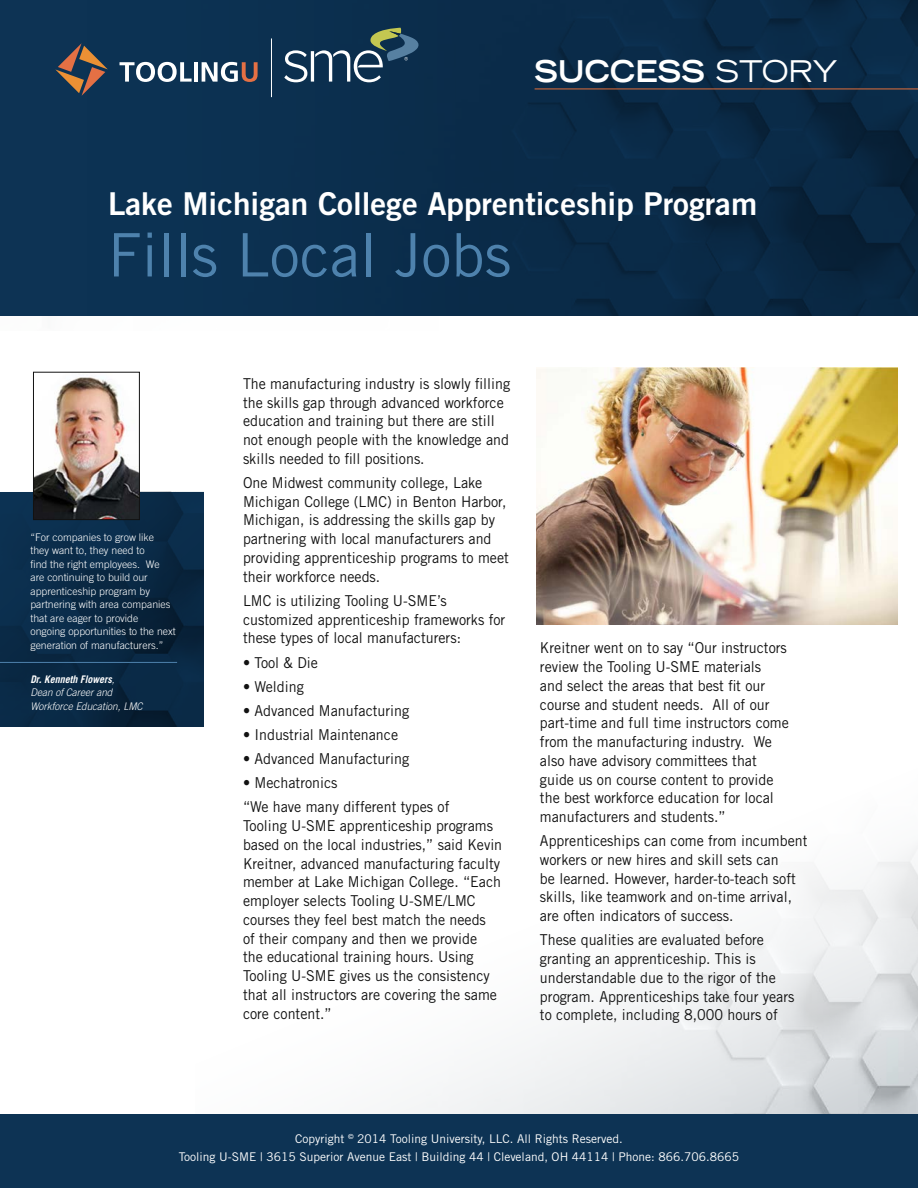
<style>
.page{position:relative;width:918px;height:1188px;background:#fff}
.page>*{position:absolute;margin:0;border:0;box-sizing:border-box;transform-origin:0 0}
.t1{font:60px "Trade Gothic LT Std";color:#4e82ad}
.t2{font:31.5px "Trade Gothic LT Std Bd 2";color:#fff}
.t3{font:700 expanded 30px "Trade Gothic LT Std";color:#fff;scale:.95 1}
.t4{font:15px/18.8px "Trade Gothic LT Std";color:#121212;scale:.95 1}
.t5{font:12px/18px "Trade Gothic LT Std";color:#fff;text-align:center}
.t6{font:300 10.5px/13.5px "Trade Gothic LT Std";color:#fff}
.t7{font:italic 300 10.5px/13.5px "Trade Gothic LT Std";color:#fff;scale:.95 1}
.s1{font-weight:400}
.s2{font-weight:700}
</style>
<div class="page">
<img style="left:195px;top:613px;width:723px;height:502px">
<div style="left:0;top:0;width:918px;height:315px;background:#0d3354"></div>
<img style="left:119px;top:0;width:799px;height:315px">
<hr style="left:271px;top:38px;width:1px;height:59px;background:#fff">
<svg style="left:55px;top:43px;width:53px;height:53px"></svg>
<svg style="left:120px;top:62px;width:72px;height:20px"></svg>
<hr style="left:194px;top:62px;width:4px;height:20px;background:#fff">
<svg style="left:202px;top:62px;width:56px;height:20px"></svg>
<svg style="left:284px;top:28px;width:135px;height:54px"></svg>
<hr style="left:535px;top:89px;width:383px;height:1px;background:#e46f3a">
<div style="left:0;top:1115px;width:918px;height:73px;background:#0d3354"></div>
<img style="left:537px;top:367px;width:360px;height:257px">
<img style="left:0;top:492px;width:204px;height:235px">
<img style="left:35px;top:377px;width:103px;height:141px">
<div style="left:33px;top:372px;width:107px;height:148px;border:1px solid #121212"></div>
<hr style="left:0;top:662px;width:177px;height:1px;background:#4e82ad">
<h3 class="t3" style="left:534px;top:52px;width:321px">SUCCESS <span class="s1">STORY</span></h3>
<h2 class="t2" style="left:108px;top:184px;width:651px">Lake Michigan College Apprenticeship Program</h2>
<h1 class="t1" style="left:108px;top:219px;width:405px">Fills Local Jobs</h1>
<p class="t6" style="left:30px;top:530px;width:147px">“For companies to grow like<br>they want to, they need to<br>find the right employees. We are continuing to build our apprenticeship program by partnering with area companies that are eager to provide ongoing opportunities to the next generation of manufacturers.”</p>
<p class="t7" style="left:30px;top:672px;width:120px"><span class="s2">Dr. Kenneth Flowers</span>,<br>Dean of Career and<br>Workforce Education, LMC</p>
<p class="t4" style="left:243px;top:374px;width:283px">The manufacturing industry is slowly filling the skills gap through advanced workforce education and training but there are still not enough people with the knowledge and skills needed to fill positions.</p>
<p class="t4" style="left:243px;top:473px;width:281px">One Midwest community college, Lake Michigan College (LMC) in Benton Harbor, Michigan, is addressing the skills gap by partnering with local manufacturers and providing apprenticeship programs to meet their workforce needs.</p>
<p class="t4" style="left:243px;top:591px;width:278px">LMC is utilizing Tooling U-SME’s customized apprenticeship frameworks for these types of local manufacturers:</p>
<p class="t4" style="left:243px;top:653px;width:81px">• Tool &amp; Die</p>
<p class="t4" style="left:243px;top:677px;width:66px">• Welding</p>
<p class="t4" style="left:243px;top:701px;width:177px">• Advanced Manufacturing</p>
<p class="t4" style="left:243px;top:725px;width:165px">• Industrial Maintenance</p>
<p class="t4" style="left:243px;top:749px;width:177px">• Advanced Manufacturing</p>
<p class="t4" style="left:243px;top:771px;width:219px;line-height:24.2px">• Mechatronics<br>“We have many different types of</p>
<p class="t4" style="left:243px;top:816px;width:274px">Tooling U-SME apprenticeship programs based on the local industries,” said Kevin Kreitner, advanced manufacturing faculty member at Lake Michigan College. “Each employer selects Tooling U-SME/LMC courses they feel best match the needs<br>of their company and then we provide<br>the educational training hours. Using Tooling U-SME gives us the consistency that all instructors are covering the same core content.”</p>
<p class="t4" style="left:540px;top:638px;width:264px">Kreitner went on to say “Our instructors review the Tooling U-SME materials<br>and select the areas that best fit our course and student needs. All of our part-time and full time instructors come from the manufacturing industry. We also have advisory committees that guide us on course content to provide the best workforce education for local manufacturers and students.”</p>
<p class="t4" style="left:540px;top:831px;width:283px">Apprenticeships can come from incumbent workers or new hires and skill sets can<br>be learned. However, harder-to-teach soft skills, like teamwork and on-time arrival, are often indicators of success.</p>
<p class="t4" style="left:540px;top:930px;width:269px">These qualities are evaluated before granting an apprenticeship. This is understandable due to the rigor of the program. Apprenticeships take four years to complete, including 8,000 hours of</p>
<p class="t5" style="left:179px;top:1129px;width:562px">Copyright <sup>©</sup> 2014 Tooling University, LLC. All Rights Reserved.<br>Tooling U-SME | 3615 Superior Avenue East | Building 44 | Cleveland, OH 44114 | Phone: 866.706.8665</p>
</div>
